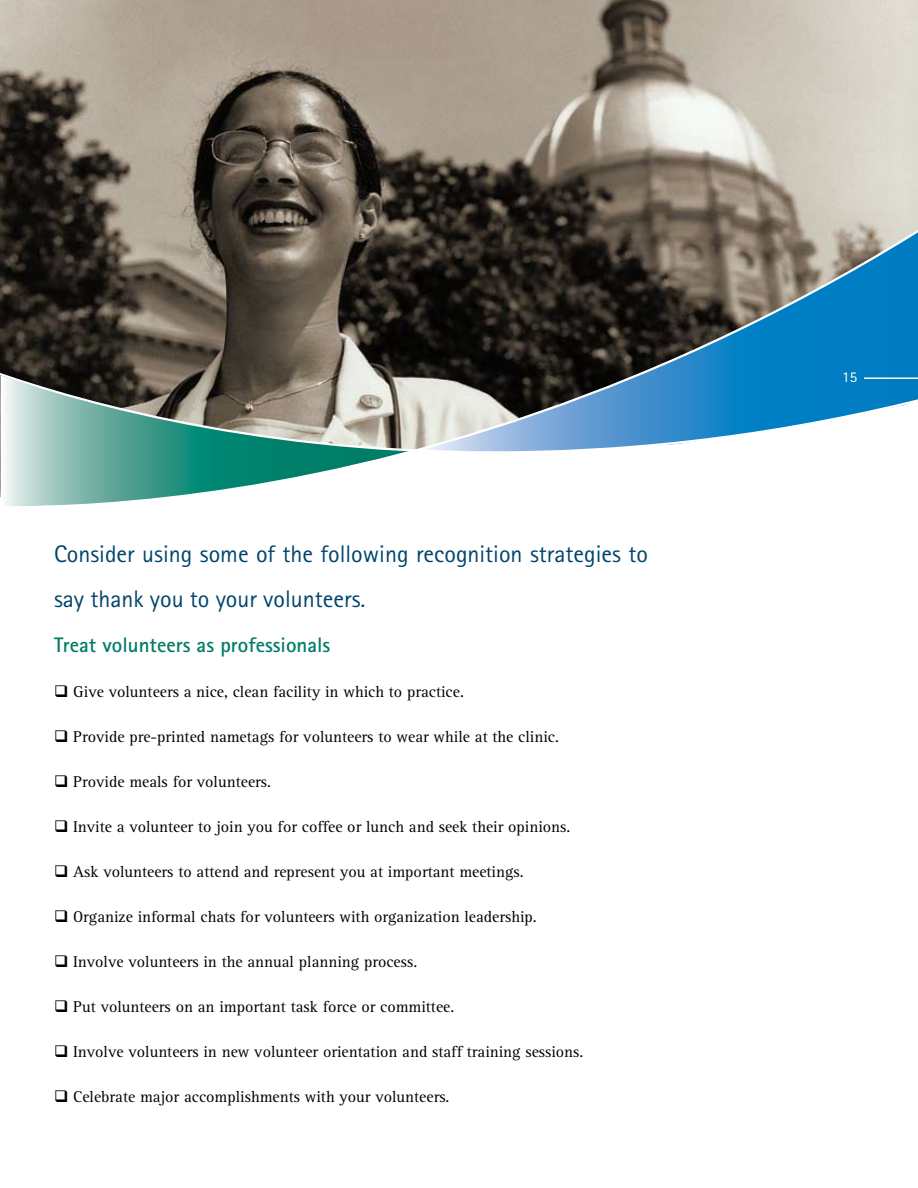
<style>
.page{position:relative;width:918px;height:1188px;background:#fff}
.page>*{position:absolute;margin:0;border:0;box-sizing:border-box;transform-origin:0 0}
.t1{font:24px/45px "Agfa Rotis Sans Serif";color:#00446a}
.t2{font:700 21px "Agfa Rotis Sans Serif";color:#007d68}
.t3{font:16.2px "Agfa Rotis Serif";color:#000}
.t4{font:15px "Agfa Rotis Sans Serif";color:#fff}
</style>
<div class="page">
<img style="left:0;top:0;width:918px;height:177px">
<svg style="left:0;top:177px;width:918px;height:329px;background:#6a7a7c"></svg>
<hr style="left:864px;top:377px;width:54px;height:2px;background:#fff">
<h1 class="t1" style="left:54px;top:531px;width:596px">Consider using some of the following recognition strategies to say thank you to your volunteers.</h1>
<p class="t2" style="left:54px;top:632px;width:278px">Treat volunteers as professionals</p>
<p class="t3" style="left:54px;top:683px;width:411px">❑ Give volunteers a nice, clean facility in which to practice.</p>
<p class="t3" style="left:54px;top:728px;width:506px">❑ Provide pre-printed nametags for volunteers to wear while at the clinic.</p>
<p class="t3" style="left:54px;top:773px;width:219px">❑ Provide meals for volunteers.</p>
<p class="t3" style="left:54px;top:818px;width:518px">❑ Invite a volunteer to join you for coffee or lunch and seek their opinions.</p>
<p class="t3" style="left:54px;top:863px;width:471px">❑ Ask volunteers to attend and represent you at important meetings.</p>
<p class="t3" style="left:54px;top:908px;width:484px">❑ Organize informal chats for volunteers with organization leadership.</p>
<p class="t3" style="left:54px;top:953px;width:365px">❑ Involve volunteers in the annual planning process.</p>
<p class="t3" style="left:54px;top:998px;width:402px">❑ Put volunteers on an important task force or committee.</p>
<p class="t3" style="left:54px;top:1043px;width:531px">❑ Involve volunteers in new volunteer orientation and staff training sessions.</p>
<p class="t3" style="left:54px;top:1088px;width:397px">❑ Celebrate major accomplishments with your volunteers.</p>
<p class="t4" style="left:842px;top:368px;width:16px">15</p>
</div>
